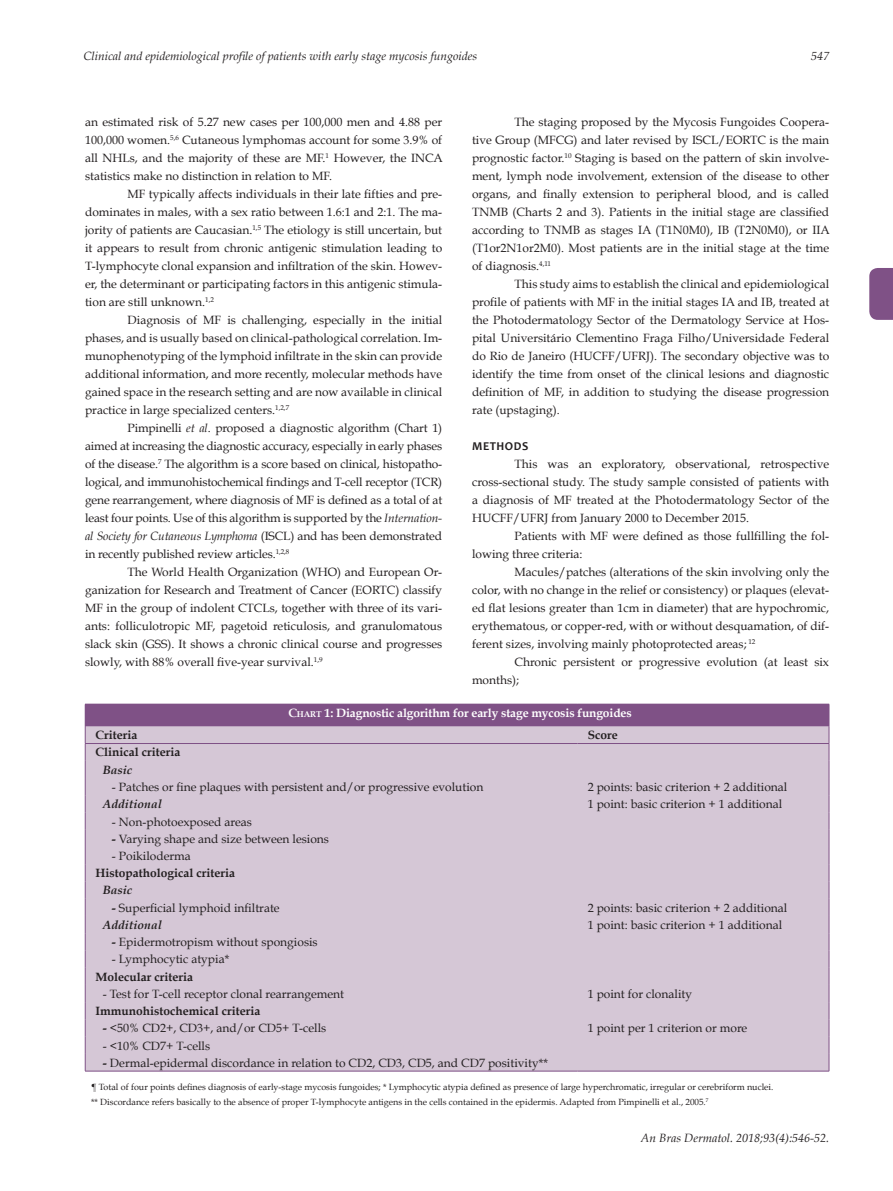
<style>
.page{position:relative;width:893px;height:1191px;background:#fff}
.page>*{position:absolute;margin:0;border:0;box-sizing:border-box;transform-origin:0 0}
.ABD-ING_-_2016{font:12px/18px "Book Antiqua";color:#231f20;text-align:justify}
.ABD-ING_-_2016_-_Fin{font:12px/18px "Book Antiqua";letter-spacing:-.01em;color:#231f20;text-align:justify}
.Tabela{font:12px "Book Antiqua";color:#231f20}
.t1{font:italic 12px "Book Antiqua";color:#231f20}
.Tabela-2{font:700 12px "Book Antiqua";color:#231f20}
.Tabela-3{font:700 12px "Book Antiqua";letter-spacing:-.01em;color:#fff}
.Tabela-4{font:italic 700 12px "Book Antiqua";color:#231f20}
.ABD-ING_-_2016-2{font:700 12px "Candara";letter-spacing:.04em;color:#231f20}
.Normal__Web{font:9px "Book Antiqua";color:#231f20}
.s1{font-style:italic}
.s2{font-style:inherit}
.s3{font-size:8.4px}
.s4{font-weight:700}
</style>
<div class="page">
<svg style="left:869px;top:268px;width:24px;height:52px"></svg>
<div style="left:85px;top:704px;width:744px;height:22px;background:#7f5186"></div>
<div style="left:86px;top:726px;width:743px;height:344px;background:#d5c7d6"></div>
<hr style="left:85px;top:743px;width:492px;height:1px;background:#7f5186">
<hr style="left:577px;top:743px;width:252px;height:1px;background:#7f5186">
<svg style="left:85px;top:726px;width:1px;height:344px"></svg>
<svg style="left:829px;top:704px;width:1px;height:367px"></svg>
<hr style="left:85px;top:1070px;width:492px;height:1px;background:#7f5186">
<hr style="left:577px;top:1070px;width:252px;height:1px;background:#7f5186">
<p class="t1" style="left:83px;top:48px;width:395px">Clinical and epidemiological profile of patients with early stage mycosis fungoides</p>
<p class="t1" style="left:811px;top:48px;width:19px">547</p>
<p class="ABD-ING_-_2016" style="left:85px;top:113px;width:359px">an estimated risk of 5.27 new cases per 100,000 men and 4.88 per 100,000 women.<sup>5,6</sup> Cutaneous lymphomas account for some 3.9% of all NHLs, and the majority of these are MF.<sup>1</sup> However, the INCA statistics make no distinction in relation to MF.</p>
<p class="ABD-ING_-_2016" style="left:85px;top:185px;width:359px;text-indent:43px">MF typically affects individuals in their late fifties and pre&shy;dominates in males, with a sex ratio between 1.6:1 and 2:1. The ma&shy;jority of patients are Caucasian.<sup>1,5</sup> The etiology is still uncertain, but it appears to result from chronic antigenic stimulation leading to T-lymphocyte clonal expansion and infiltration of the skin. Howev&shy;er, the determinant or participating factors in this antigenic stimula&shy;tion are still unknown.<sup>1,2</sup></p>
<p class="ABD-ING_-_2016" style="left:85px;top:311px;width:359px;text-indent:43px">Diagnosis of MF is challenging, especially in the initial phases, and is usually based on clinical-pathological correlation. Im&shy;munophenotyping of the lymphoid infiltrate in the skin can provide additional information, and more recently, molecular methods have gained space in the research setting and are now available in clinical practice in large specialized centers.<sup>1,2,7</sup></p>
<p class="ABD-ING_-_2016_-_Fin" style="left:85px;top:419px;width:359px;text-indent:43px">Pimpinelli <span class="s1">et al</span>. proposed a diagnostic algorithm (Chart 1) aimed at increasing the diagnostic accuracy, especially in early phases of the disease.<sup>7</sup> The algorithm is a score based on clinical, histopatho&shy;logical, and immunohistochemical findings and T-cell receptor (TCR) gene rearrangement, where diagnosis of MF is defined as a total of at least four points. Use of this algorithm is supported by the <span class="s1">Internation&shy;al Society for Cutaneous Lymphoma</span> (ISCL) and has been demonstrated in recently published review articles.<sup>1,2,8</sup></p>
<p class="ABD-ING_-_2016" style="left:85px;top:563px;width:359px;text-indent:43px">The World Health Organization (WHO) and European Or&shy;ganization for Research and Treatment of Cancer (EORTC) classify MF in the group of indolent CTCLs, together with three of its vari&shy;ants: folliculotropic MF, pagetoid reticulosis, and granulomatous slack skin (GSS). It shows a chronic clinical course and progresses slowly, with 88% overall five-year survival.<sup>1,9</sup></p>
<p class="ABD-ING_-_2016_-_Fin" style="left:472px;top:113px;width:359px;text-indent:43px">The staging proposed by the Mycosis Fungoides Coopera&shy;tive Group (MFCG) and later revised by ISCL/EORTC is the main prognostic factor.<sup>10</sup> Staging is based on the pattern of skin involve&shy;ment, lymph node involvement, extension of the disease to other organs, and finally extension to peripheral blood, and is called TNMB (Charts 2 and 3). Patients in the initial stage are classified according to TNMB as stages IA (T1N0M0), IB (T2N0M0), or IIA (T1or2N1or2M0). Most patients are in the initial stage at the time of diagnosis.<sup>4,11</sup></p>
<p class="ABD-ING_-_2016" style="left:472px;top:275px;width:359px;text-indent:43px">This study aims to establish the clinical and epidemiological profile of patients with MF in the initial stages IA and IB, treated at the Photodermatology Sector of the Dermatology Service at Hos&shy;pital Universitário Clementino Fraga Filho/Universidade Federal do Rio de Janeiro (HUCFF/UFRJ). The secondary objective was to identify the time from onset of the clinical lesions and diagnostic definition of MF, in addition to studying the disease progression rate (upstaging).</p>
<p class="ABD-ING_-_2016-2" style="left:472px;top:439px;width:58px">METHODS</p>
<p class="ABD-ING_-_2016" style="left:472px;top:455px;width:359px;text-indent:43px">This was an exploratory, observational, retrospective cross-sectional study. The study sample consisted of patients with a diagnosis of MF treated at the Photodermatology Sector of the HUCFF/UFRJ from January 2000 to December 2015.</p>
<p class="ABD-ING_-_2016" style="left:472px;top:527px;width:359px;text-indent:43px">Patients with MF were defined as those fullfilling the fol&shy;lowing three criteria:</p>
<p class="ABD-ING_-_2016" style="left:472px;top:563px;width:359px;text-indent:43px">Macules/patches (alterations of the skin involving only the color, with no change in the relief or consistency) or plaques (elevat&shy;ed flat lesions greater than 1cm in diameter) that are hypochromic, erythematous, or copper-red, with or without desquamation, of dif&shy;ferent sizes, involving mainly photoprotected areas; <sup>12</sup></p>
<p class="ABD-ING_-_2016" style="left:472px;top:653px;width:359px;text-indent:43px">Chronic persistent or progressive evolution (at least six months);</p>
<p class="Tabela-3" style="left:288px;top:706px;width:345px"><span class="s2">C</span><span class="s3">hart</span> <span class="s2">1</span>: Diagnostic algorithm for early stage mycosis fungoides</p>
<p class="Tabela-2" style="left:95px;top:728px;width:43px">Criteria</p>
<p class="Tabela-2" style="left:588px;top:728px;width:31px">Score</p>
<p class="Tabela-2" style="left:95px;top:745px;width:86px">Clinical criteria</p>
<p class="Tabela-4" style="left:103px;top:762px;width:31px">Basic</p>
<p class="Tabela" style="left:112px;top:779px;width:373px">- Patches or fine plaques with persistent and/or progressive evolution</p>
<p class="Tabela" style="left:588px;top:779px;width:201px">2 points: basic criterion + 2 additional</p>
<p class="Tabela-4" style="left:103px;top:797px;width:60px">Additional</p>
<p class="Tabela" style="left:588px;top:796px;width:196px">1 point: basic criterion + 1 additional</p>
<p class="Tabela" style="left:112px;top:814px;width:141px">- Non-photoexposed areas</p>
<p class="Tabela" style="left:112px;top:831px;width:219px"><span class="s4">-</span> Varying shape and size between lesions</p>
<p class="Tabela" style="left:112px;top:848px;width:80px">- Poikiloderma</p>
<p class="Tabela-2" style="left:95px;top:866px;width:141px">Histopathological criteria</p>
<p class="Tabela-4" style="left:103px;top:883px;width:31px">Basic</p>
<p class="Tabela" style="left:112px;top:900px;width:169px"><span class="s4">-</span> Superficial lymphoid infiltrate</p>
<p class="Tabela" style="left:588px;top:900px;width:201px">2 points: basic criterion + 2 additional</p>
<p class="Tabela-4" style="left:103px;top:918px;width:60px">Additional</p>
<p class="Tabela" style="left:588px;top:917px;width:196px">1 point: basic criterion + 1 additional</p>
<p class="Tabela" style="left:112px;top:934px;width:207px"><span class="s4">-</span> Epidermotropism without spongiosis</p>
<p class="Tabela" style="left:112px;top:952px;width:119px">- Lymphocytic atypia*</p>
<p class="Tabela-2" style="left:95px;top:969px;width:99px">Molecular criteria</p>
<p class="Tabela" style="left:103px;top:986px;width:243px">- Test for T-cell receptor clonal rearrangement</p>
<p class="Tabela" style="left:588px;top:986px;width:106px">1 point for clonality</p>
<p class="Tabela-2" style="left:95px;top:1004px;width:166px">Immunohistochemical criteria</p>
<p class="Tabela" style="left:103px;top:1020px;width:225px"><span class="s4">-</span> &lt;50% CD2+, CD3+, and/or CD5+ T-cells</p>
<p class="Tabela" style="left:588px;top:1020px;width:161px">1 point per 1 criterion or more</p>
<p class="Tabela" style="left:103px;top:1038px;width:109px">- &lt;10% CD7+ T-cells</p>
<p class="Tabela" style="left:103px;top:1055px;width:446px"><span class="s4">-</span> Dermal-epidermal discordance in relation to CD2, CD3, CD5, and CD7 positivity**</p>
<p class="Normal__Web" style="left:91px;top:1081px;width:684px">¶ Total of four points defines diagnosis of early-stage mycosis fungoides; * Lymphocytic atypia defined as presence of large hyperchromatic, irregular or cerebriform nuclei.</p>
<p class="Normal__Web" style="left:91px;top:1096px;width:619px">** Discordance refers basically to the absence of proper T-lymphocyte antigens in the cells contained in the epidermis. Adapted from Pimpinelli et al., 2005.<sup>7</sup></p>
<p class="t1" style="left:641px;top:1131px;width:190px">An Bras Dermatol. 2018;93(4):546-52.</p>
</div>
